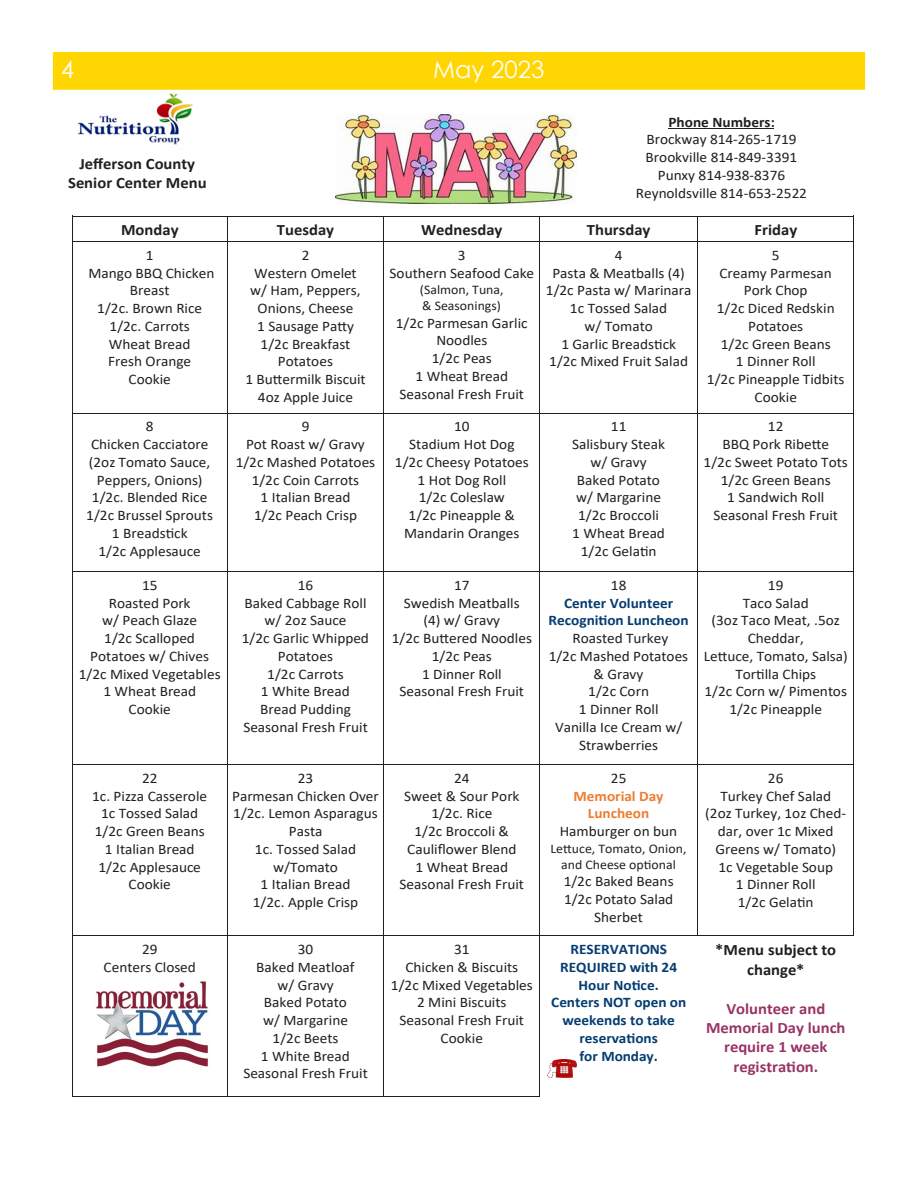
<style>
.page{position:relative;width:918px;height:1188px;background:#fff}
.page>*{position:absolute;margin:0;border:0;box-sizing:border-box;transform-origin:0 0}
.t1{font:24px "Century Gothic";color:#fff}
.t2{font:700 15.9px/19.4px "Calibri";color:#231f20;text-align:center;scale:1.05 1}
.t3{font:700 15.9px/19.4px "Calibri";color:#936;text-align:center;scale:1.05 1}
.t4{font:14.7px "Calibri";color:#231f20;scale:1.05 1}
.t5{font:14.55px/17.7px "Calibri";color:#231f20;text-align:center;scale:1.05 1}
.t6{font:700 14.55px/17.7px "Calibri";letter-spacing:-.005em;color:#063d71;text-align:center;scale:1.05 1}
.t7{font:700 14.55px/17.7px "Calibri";letter-spacing:-.005em;color:#ed7d31;text-align:center;scale:1.05 1}
.t8{font:13.2px/16.2px "Calibri";color:#231f20;scale:1.05 1}
.s1{font-weight:700}
.s2{font-weight:400;color:#231f20}
</style>
<div class="page">
<svg style="left:72px;top:217px;width:1px;height:25px"></svg>
<svg style="left:227px;top:217px;width:1px;height:24px"></svg>
<svg style="left:539px;top:217px;width:1px;height:24px"></svg>
<hr style="left:697px;top:216px;width:1px;height:197px;background:#231f20">
<hr style="left:853px;top:216px;width:1px;height:197px;background:#231f20">
<hr style="left:72px;top:242px;width:1px;height:171px;background:#231f20">
<hr style="left:227px;top:242px;width:1px;height:171px;background:#231f20">
<hr style="left:384px;top:242px;width:1px;height:171px;background:#231f20">
<hr style="left:539px;top:242px;width:1px;height:171px;background:#231f20">
<hr style="left:72px;top:413px;width:1px;height:523px;background:#231f20">
<hr style="left:227px;top:414px;width:1px;height:522px;background:#231f20">
<hr style="left:384px;top:414px;width:1px;height:522px;background:#231f20">
<hr style="left:539px;top:414px;width:1px;height:157px;background:#231f20">
<hr style="left:697px;top:414px;width:1px;height:157px;background:#231f20">
<hr style="left:853px;top:413px;width:1px;height:523px;background:#231f20">
<hr style="left:539px;top:572px;width:1px;height:192px;background:#231f20">
<hr style="left:697px;top:572px;width:1px;height:192px;background:#231f20">
<hr style="left:539px;top:765px;width:1px;height:171px;background:#231f20">
<hr style="left:697px;top:765px;width:1px;height:171px;background:#231f20">
<hr style="left:72px;top:936px;width:1px;height:161px;background:#231f20">
<hr style="left:227px;top:936px;width:1px;height:161px;background:#231f20">
<hr style="left:384px;top:936px;width:1px;height:161px;background:#231f20">
<hr style="left:539px;top:936px;width:1px;height:161px;background:#231f20">
<hr style="left:72px;top:216px;width:782px;height:1px;background:#231f20">
<hr style="left:73px;top:241px;width:154px;height:1px;background:#231f20">
<hr style="left:227px;top:241px;width:157px;height:1px;background:#231f20">
<hr style="left:384px;top:241px;width:156px;height:1px;background:#231f20">
<hr style="left:540px;top:241px;width:313px;height:1px;background:#231f20">
<hr style="left:73px;top:413px;width:154px;height:1px;background:#231f20">
<hr style="left:227px;top:413px;width:157px;height:1px;background:#231f20">
<hr style="left:384px;top:413px;width:156px;height:1px;background:#231f20">
<hr style="left:540px;top:413px;width:313px;height:1px;background:#231f20">
<hr style="left:73px;top:571px;width:467px;height:1px;background:#231f20">
<hr style="left:540px;top:571px;width:158px;height:1px;background:#231f20">
<hr style="left:698px;top:571px;width:155px;height:1px;background:#231f20">
<hr style="left:73px;top:764px;width:467px;height:1px;background:#231f20">
<hr style="left:540px;top:764px;width:158px;height:1px;background:#231f20">
<hr style="left:698px;top:764px;width:155px;height:1px;background:#231f20">
<hr style="left:73px;top:936px;width:154px;height:1px;background:#231f20">
<hr style="left:227px;top:936px;width:157px;height:1px;background:#231f20">
<hr style="left:384px;top:936px;width:156px;height:1px;background:#231f20">
<hr style="left:540px;top:936px;width:158px;height:1px;background:#231f20">
<hr style="left:698px;top:936px;width:156px;height:1px;background:#231f20">
<hr style="left:72px;top:1097px;width:155px;height:1px;background:#231f20">
<hr style="left:227px;top:1097px;width:157px;height:1px;background:#231f20">
<hr style="left:384px;top:1097px;width:156px;height:1px;background:#231f20">
<img style="left:79px;top:93px;width:113px;height:52px">
<img style="left:547px;top:1059px;width:30px;height:19px">
<img style="left:335px;top:114px;width:242px;height:90px">
<img style="left:96px;top:981px;width:113px;height:86px">
<hr style="left:668px;top:128px;width:106px;height:1px;background:#231f20">
<div style="left:53px;top:52px;width:812px;height:38px;background:#ffd502"></div>
<p class="t1" style="left:61px;top:52px;width:15px">4</p>
<p class="t1" style="left:433px;top:52px;width:113px">May 2023</p>
<p class="t2" style="left:68px;top:154px;width:133px">Jefferson County<br>Senior Center Menu</p>
<p class="t5" style="left:646px;top:113px;width:146px"><span class="s1">Phone Numbers:<br></span>Brockway 814-265-1719<br>Brookville 814-849-3391</p>
<p class="t4" style="left:658px;top:165px;width:123px">Punxy 814-938-8376</p>
<p class="t5" style="left:636px;top:183px;width:165px">Reynoldsville 814-653-2522</p>
<p class="t2" style="left:121px;top:220px;width:56px">Monday</p>
<p class="t2" style="left:277px;top:220px;width:56px">Tuesday</p>
<p class="t2" style="left:421px;top:220px;width:79px">Wednesday</p>
<p class="t2" style="left:587px;top:220px;width:62px">Thursday</p>
<p class="t2" style="left:754px;top:220px;width:42px">Friday</p>
<p class="t5" style="left:88px;top:246px;width:121px">1<br>Mango BBQ Chicken<br>Breast<br>1/2c. Brown Rice<br>1/2c. Carrots<br>Wheat Bread<br>Fresh Orange<br>Cookie</p>
<p class="t5" style="left:245px;top:246px;width:116px">2<br>Western Omelet w/ Ham, Peppers,<br>Onions, Cheese<br>1 Sausage Patty<br>1/2c Breakfast<br>Potatoes<br>1 Buttermilk Biscuit</p>
<p class="t4" style="left:258px;top:387px;width:92px">4oz Apple Juice</p>
<p class="t5" style="left:390px;top:246px;width:139px">3<br>Southern Seafood Cake</p>
<p class="t8" style="left:420px;top:281px;width:81px">(Salmon, Tuna, &amp; Seasonings)</p>
<p class="t5" style="left:396px;top:314px;width:127px">1/2c Parmesan Garlic<br>Noodles<br>1/2c Peas<br>1 Wheat Bread<br>Seasonal Fresh Fruit</p>
<p class="t5" style="left:546px;top:246px;width:140px">4<br>Pasta &amp; Meatballs (4)<br>1/2c Pasta w/ Marinara<br>1c Tossed Salad<br>w/ Tomato<br>1 Garlic Breadstick<br>1/2c Mixed Fruit Salad</p>
<p class="t5" style="left:707px;top:246px;width:133px">5<br>Creamy Parmesan<br>Pork Chop<br>1/2c Diced Redskin<br>Potatoes<br>1/2c Green Beans<br>1 Dinner Roll<br>1/2c Pineapple Tidbits</p>
<p class="t4" style="left:755px;top:387px;width:42px">Cookie</p>
<p class="t5" style="left:86px;top:417px;width:122px">8<br>Chicken Cacciatore (2oz Tomato Sauce,<br>Peppers, Onions)<br>1/2c. Blended Rice<br>1/2c Brussel Sprouts<br>1 Breadstick<br>1/2c Applesauce</p>
<p class="t5" style="left:236px;top:417px;width:134px">9<br>Pot Roast w/ Gravy<br>1/2c Mashed Potatoes<br>1/2c Coin Carrots<br>1 Italian Bread<br>1/2c Peach Crisp</p>
<p class="t5" style="left:395px;top:417px;width:129px">10<br>Stadium Hot Dog<br>1/2c Cheesy Potatoes<br>1 Hot Dog Roll<br>1/2c Coleslaw<br>1/2c Pineapple &amp;<br>Mandarin Oranges</p>
<p class="t5" style="left:572px;top:417px;width:90px">11<br>Salisbury Steak w/ Gravy<br>Baked Potato w/ Margarine<br>1/2c Broccoli<br>1 Wheat Bread<br>1/2c Gelatin</p>
<p class="t5" style="left:704px;top:417px;width:139px">12<br>BBQ Pork Ribette<br>1/2c Sweet Potato Tots<br>1/2c Green Beans<br>1 Sandwich Roll<br>Seasonal Fresh Fruit</p>
<p class="t5" style="left:102px;top:576px;width:92px">15<br>Roasted Pork w/ Peach Glaze</p>
<p class="t4" style="left:104px;top:628px;width:88px">1/2c Scalloped</p>
<p class="t5" style="left:79px;top:647px;width:137px">Potatoes w/ Chives<br>1/2c Mixed Vegetables<br>1 Wheat Bread<br>Cookie</p>
<p class="t5" style="left:245px;top:576px;width:118px">16<br>Baked Cabbage Roll w/ 2oz Sauce</p>
<p class="t4" style="left:242px;top:628px;width:123px">1/2c Garlic Whipped</p>
<p class="t5" style="left:243px;top:647px;width:120px">Potatoes<br>1/2c Carrots<br>1 White Bread<br>Bread Pudding<br>Seasonal Fresh Fruit</p>
<p class="t6" style="left:549px;top:576px;width:135px"><span class="s2">18<br></span>Center Volunteer<br>Recognition Luncheon</p>
<p class="t4" style="left:572px;top:628px;width:93px">Roasted Turkey</p>
<p class="t5" style="left:549px;top:647px;width:134px">1/2c Mashed Potatoes &amp; Gravy<br>1/2c Corn<br>1 Dinner Roll<br>Vanilla Ice Cream w/<br>Strawberries</p>
<p class="t5" style="left:711px;top:576px;width:124px">19<br>Taco Salad<br>(3oz Taco Meat, .5oz</p>
<p class="t4" style="left:748px;top:628px;width:55px">Cheddar,</p>
<p class="t5" style="left:704px;top:647px;width:139px">Lettuce, Tomato, Salsa)<br>Tortilla Chips<br>1/2c Corn w/ Pimentos<br>1/2c Pineapple</p>
<p class="t5" style="left:404px;top:576px;width:112px">17<br>Swedish Meatballs (4) w/ Gravy</p>
<p class="t4" style="left:392px;top:628px;width:135px">1/2c Buttered Noodles</p>
<p class="t5" style="left:400px;top:647px;width:120px">1/2c Peas<br>1 Dinner Roll<br>Seasonal Fresh Fruit</p>
<p class="t5" style="left:92px;top:769px;width:111px">22<br>1c. Pizza Casserole<br>1c Tossed Salad<br>1/2c Green Beans<br>1 Italian Bread</p>
<p class="t4" style="left:98px;top:857px;width:99px">1/2c Applesauce</p>
<p class="t5" style="left:129px;top:875px;width:42px">Cookie</p>
<p class="t5" style="left:232px;top:769px;width:141px">23<br>Parmesan Chicken Over<br>1/2c. Lemon Asparagus<br>Pasta<br>1c. Tossed Salad</p>
<p class="t4" style="left:273px;top:857px;width:63px">w/Tomato</p>
<p class="t5" style="left:253px;top:875px;width:102px">1 Italian Bread<br>1/2c. Apple Crisp</p>
<p class="t5" style="left:404px;top:769px;width:111px">24<br>Sweet &amp; Sour Pork<br>1/2c. Rice<br>1/2c Broccoli &amp;<br>Cauliflower Blend</p>
<p class="t4" style="left:416px;top:857px;width:90px">1 Wheat Bread</p>
<p class="t5" style="left:400px;top:875px;width:120px">Seasonal Fresh Fruit</p>
<p class="t7" style="left:560px;top:769px;width:113px"><span class="s2">25<br></span>Memorial Day<br>Luncheon<br><span class="s2">Hamburger on bun</span></p>
<p class="t8" style="left:551px;top:840px;width:131px;text-align:center">Lettuce, Tomato, Onion, and Cheese optional</p>
<p class="t5" style="left:564px;top:872px;width:106px">1/2c Baked Beans<br>1/2c Potato Salad<br>Sherbet</p>
<p class="t5" style="left:705px;top:769px;width:136px">26<br>Turkey Chef Salad (2oz Turkey, 1oz Ched&shy;dar, over 1c Mixed<br>Greens w/ Tomato)</p>
<p class="t4" style="left:718px;top:857px;width:111px">1c Vegetable Soup</p>
<p class="t5" style="left:736px;top:875px;width:77px;text-align:left">1 Dinner Roll<br>1/2c Gelatin</p>
<p class="t5" style="left:104px;top:940px;width:89px">29<br>Centers Closed</p>
<p class="t5" style="left:243px;top:940px;width:120px">30<br>Baked Meatloaf<br>w/ Gravy<br>Baked Potato<br>w/ Margarine<br>1/2c Beets<br>1 White Bread<br>Seasonal Fresh Fruit</p>
<p class="t5" style="left:391px;top:940px;width:137px">31<br>Chicken &amp; Biscuits<br>1/2c Mixed Vegetables<br>2 Mini Biscuits<br>Seasonal Fresh Fruit<br>Cookie</p>
<p class="t6" style="left:551px;top:940px;width:130px">RESERVATIONS<br>REQUIRED with 24<br>Hour Notice.<br>Centers NOT open on weekends to take reservations<br>for Monday.</p>
<p class="t2" style="left:715px;top:940px;width:117px">*Menu subject to change*</p>
<p class="t3" style="left:706px;top:998px;width:134px">Volunteer and<br>Memorial Day lunch require 1 week registration.</p>
</div>
